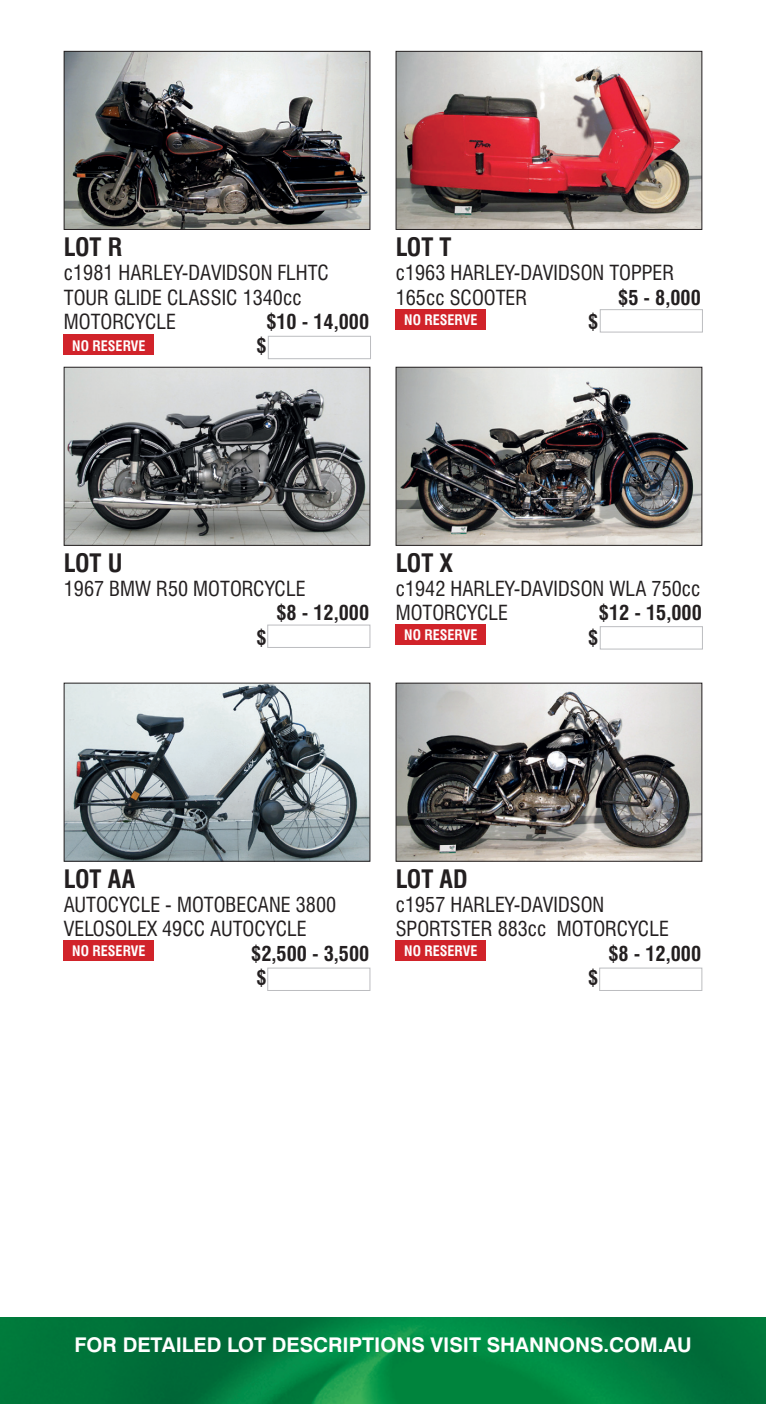
<style>
.page{position:relative;width:766px;height:1404px;background:#fff}
.page>*{position:absolute;margin:0;border:0;box-sizing:border-box;transform-origin:0 0}
.t1{font:700 condensed 24.75px "Swiss 721 BT";color:#231f20}
.t2{font:condensed 20.25px/24.3px "Swiss 721 BT";color:#231f20}
.t3{font:700 condensed 20.25px/24.3px "Swiss 721 BT";color:#231f20}
.t4{font:700 20.25px "Swiss 721 BT";color:#fff}
.t5{font:700 condensed 14.17px "Swiss 721 BT";color:#fff}
</style>
<div class="page">
<img style="left:0;top:1317px;width:765px;height:86px">
<img style="left:66px;top:53px;width:302px;height:175px">
<div style="left:64px;top:51px;width:306px;height:179px;border:1px solid #231f20"></div>
<img style="left:397px;top:53px;width:303px;height:175px">
<div style="left:395px;top:51px;width:307px;height:179px;border:1px solid #231f20"></div>
<img style="left:66px;top:684px;width:302px;height:175px">
<img style="left:397px;top:684px;width:303px;height:175px">
<img style="left:66px;top:369px;width:302px;height:174px">
<div style="left:64px;top:367px;width:306px;height:178px;border:1px solid #231f20"></div>
<img style="left:397px;top:369px;width:303px;height:174px">
<div style="left:395px;top:367px;width:307px;height:178px;border:1px solid #231f20"></div>
<div style="left:599px;top:309px;width:103px;height:23px;border:1px solid #bcbdc0"></div>
<div style="left:395px;top:624px;width:91px;height:20px;background:#d1232a"></div>
<div style="left:64px;top:335px;width:90px;height:20px;background:#d1232a"></div>
<div style="left:395px;top:309px;width:91px;height:20px;background:#d1232a"></div>
<div style="left:268px;top:336px;width:102px;height:23px;border:1px solid #bcbdc0"></div>
<div style="left:267px;top:967px;width:103px;height:23px;border:1px solid #bcbdc0"></div>
<div style="left:599px;top:967px;width:103px;height:23px;border:1px solid #bcbdc0"></div>
<div style="left:267px;top:624px;width:103px;height:23px;border:1px solid #bcbdc0"></div>
<div style="left:599px;top:626px;width:103px;height:23px;border:1px solid #bcbdc0"></div>
<div style="left:64px;top:940px;width:90px;height:20px;background:#d1232a"></div>
<div style="left:395px;top:940px;width:91px;height:20px;background:#d1232a"></div>
<p class="t1" style="left:64px;top:232px;width:60px">LO T R</p>
<p class="t2" style="left:64px;top:261px;width:255px">C1981 HARLEY-DAVIDSON FLHTC<br>TOUR GLIDE CLASSIC 1340CC<br>MOTORCYCLE</p>
<p class="t3" style="left:256px;top:309px;width:114px;text-indent:10px">$10 - 14,000 $</p>
<p class="t5" style="left:72px;top:337px;width:75px">NO RESERVE</p>
<p class="t1" style="left:395px;top:232px;width:57px">LO T T</p>
<p class="t2" style="left:395px;top:261px;width:274px">C1963 HARLEY-DAVIDSON TOPPER<br>165CC SCOOTE</p>
<p class="t2" style="left:515px;top:285px;width:13px">R</p>
<p class="t3" style="left:618px;top:285px;width:84px">$5 - 8,000</p>
<p class="t3" style="left:588px;top:309px;width:12px">$</p>
<p class="t5" style="left:404px;top:311px;width:75px">NO RESERVE</p>
<p class="t1" style="left:64px;top:548px;width:57px">LO T U</p>
<p class="t2" style="left:64px;top:576px;width:243px">1967 BMW R50 MOTORCYCLE</p>
<p class="t3" style="left:276px;top:601px;width:94px">$8 - 12,000</p>
<p class="t3" style="left:256px;top:625px;width:12px">$</p>
<p class="t1" style="left:395px;top:548px;width:58px">LO T X</p>
<p class="t2" style="left:395px;top:576px;width:306px">C1942 HARLEY-DAVIDSON WLA 750CC<br>MOTORCYCLE</p>
<p class="t3" style="left:598px;top:601px;width:104px">$12 - 15,000</p>
<p class="t5" style="left:404px;top:626px;width:75px">NO RESERVE</p>
<p class="t3" style="left:588px;top:625px;width:12px">$</p>
<p class="t1" style="left:64px;top:863px;width:59px">LO T AA</p>
<p class="t2" style="left:64px;top:892px;width:274px">AUTOCYCLE - MOTOBECANE 3800<br>VELOSOLEX 49CC AUTOCYCLE</p>
<p class="t3" style="left:251px;top:941px;width:120px">$2,500 - 3,500 $</p>
<p class="t1" style="left:395px;top:863px;width:59px">LO T AD</p>
<p class="t2" style="left:395px;top:892px;width:232px">C1957 HARLEY-DAVIDSON<br>SPORTSTER 883CC MOTORCYCLE</p>
<p class="t3" style="left:608px;top:941px;width:94px">$8 - 12,000</p>
<p class="t3" style="left:588px;top:965px;width:12px">$</p>
<p class="t5" style="left:72px;top:942px;width:75px">NO RESERVE</p>
<p class="t5" style="left:404px;top:942px;width:75px">NO RESERVE</p>
<p class="t4" style="left:74px;top:1331px;width:618px">FOR DETAILED LOT DESCRIPTIONS VISIT SHANNONS.COM.AU</p>
</div>
